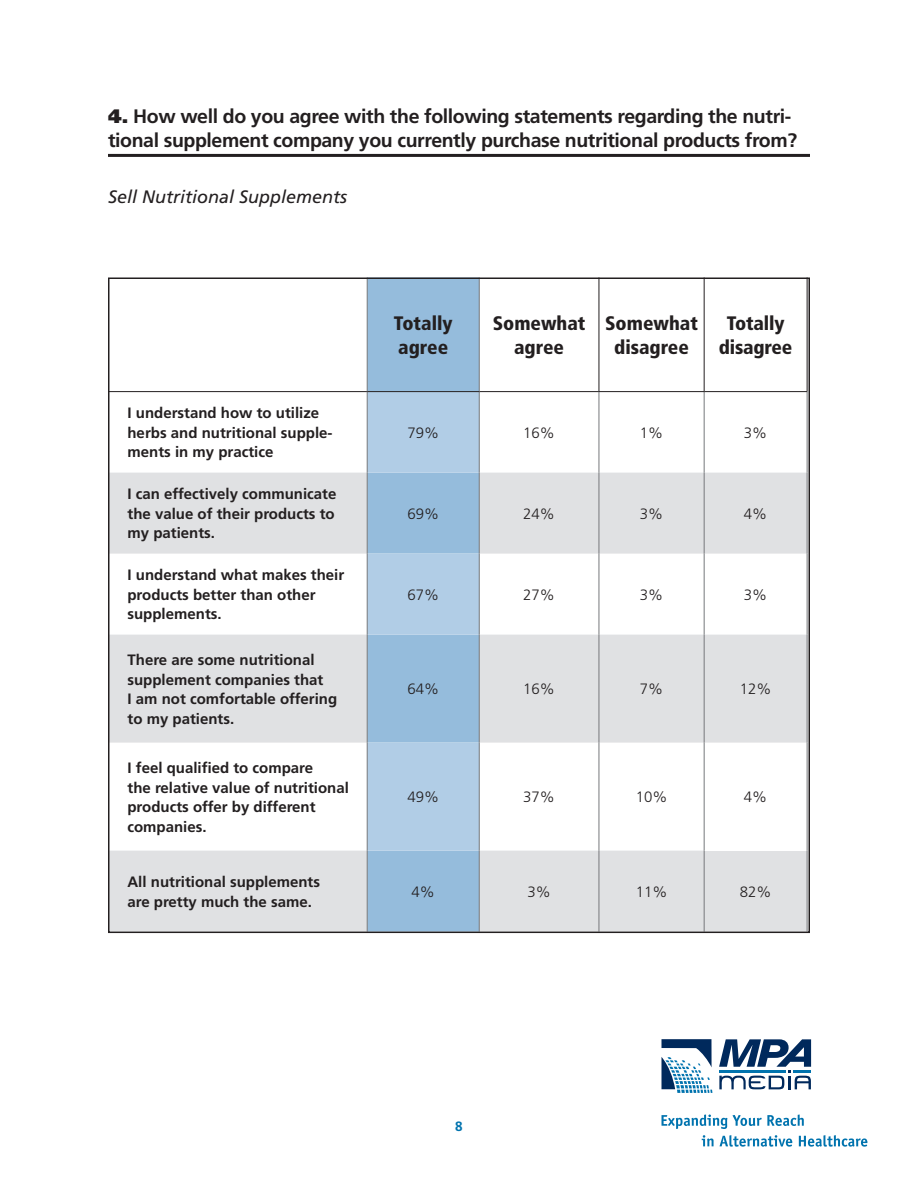
<style>
.page{position:relative;width:918px;height:1188px;background:#fff}
.page>*{position:absolute;margin:0;border:0;box-sizing:border-box;transform-origin:0 0}
.t1{font:700 19.5px/23.4px "Frutiger";letter-spacing:-.02em;color:#231f20}
.t2{font:900 condensed 19.5px/23.4px "Frutiger";color:#231f20;text-align:center}
.t3{font:italic 18px "Frutiger";color:#231f20}
.t4{font:700 15px/19.5px "Frutiger";color:#231f20}
.t5{font:300 15px "Frutiger";color:#231f20}
.t6{font:700 13.5px "Frutiger";color:#0073ae}
.s1{font-weight:900}
</style>
<div class="page">
<svg style="left:719px;top:1039px;width:92px;height:50px"></svg>
<svg style="left:661px;top:1039px;width:51px;height:54px"></svg>
<svg style="left:662px;top:1115px;width:142px;height:14px"></svg>
<svg style="left:702px;top:1135px;width:12px;height:11px"></svg>
<svg style="left:720px;top:1135px;width:72px;height:12px"></svg>
<svg style="left:799px;top:1135px;width:68px;height:12px"></svg>
<hr style="left:108px;top:154px;width:702px;height:3px;background:#231f20">
<div style="left:368px;top:281px;width:111px;height:110px;background:#95bcdc"></div>
<div style="left:368px;top:392px;width:111px;height:81px;background:#b1cde6"></div>
<svg style="left:111px;top:473px;width:696px;height:457px;fill:#e0e1e3"></svg>
<div style="left:704px;top:743px;width:103px;height:108px;background:#fff"></div>
<hr style="left:108px;top:391px;width:259px;height:1px;background:#231f20">
<hr style="left:367px;top:392px;width:1px;height:81px;background:#76787b">
<hr style="left:367px;top:554px;width:1px;height:81px;background:#76787b">
<hr style="left:367px;top:743px;width:1px;height:108px;background:#76787b">
<hr style="left:367px;top:473px;width:1px;height:81px;background:#76787b">
<hr style="left:367px;top:635px;width:1px;height:108px;background:#76787b">
<hr style="left:367px;top:851px;width:1px;height:81px;background:#76787b">
<hr style="left:479px;top:392px;width:1px;height:81px;background:#76787b">
<hr style="left:479px;top:391px;width:120px;height:1px;background:#231f20">
<hr style="left:479px;top:554px;width:1px;height:81px;background:#76787b">
<hr style="left:479px;top:743px;width:1px;height:108px;background:#76787b">
<hr style="left:599px;top:392px;width:1px;height:81px;background:#76787b">
<hr style="left:704px;top:392px;width:1px;height:81px;background:#76787b">
<hr style="left:479px;top:473px;width:1px;height:81px;background:#76787b">
<hr style="left:479px;top:635px;width:1px;height:108px;background:#76787b">
<hr style="left:599px;top:473px;width:1px;height:81px;background:#76787b">
<hr style="left:704px;top:473px;width:1px;height:81px;background:#76787b">
<hr style="left:599px;top:635px;width:1px;height:108px;background:#76787b">
<hr style="left:704px;top:635px;width:1px;height:108px;background:#76787b">
<hr style="left:479px;top:851px;width:1px;height:81px;background:#76787b">
<hr style="left:599px;top:851px;width:1px;height:81px;background:#76787b">
<hr style="left:704px;top:851px;width:1px;height:81px;background:#76787b">
<hr style="left:599px;top:554px;width:1px;height:81px;background:#76787b">
<hr style="left:704px;top:554px;width:1px;height:81px;background:#76787b">
<hr style="left:599px;top:743px;width:1px;height:108px;background:#76787b">
<hr style="left:704px;top:743px;width:1px;height:108px;background:#76787b">
<hr style="left:367px;top:277px;width:1px;height:114px;background:#76787b">
<hr style="left:479px;top:277px;width:1px;height:114px;background:#76787b">
<hr style="left:367px;top:391px;width:112px;height:1px;background:#231f20">
<hr style="left:599px;top:277px;width:1px;height:114px;background:#231f20">
<hr style="left:599px;top:391px;width:105px;height:1px;background:#231f20">
<hr style="left:704px;top:277px;width:1px;height:114px;background:#231f20">
<hr style="left:704px;top:391px;width:103px;height:1px;background:#231f20">
<hr style="left:807px;top:277px;width:1px;height:114px;background:#231f20">
<h1 class="t1" style="left:108px;top:105px;width:691px"><span class="s1">4.</span> How well do you agree with the following statements regarding the nutri&shy;tional supplement company you currently purchase nutritional products from?</h1>
<p class="t3" style="left:108px;top:186px;width:241px">Sell Nutritional Supplements</p>
<p class="t4" style="left:128px;top:403px;width:207px">I understand how to utilize herbs and nutritional supple&shy;ments in my practice</p>
<p class="t4" style="left:128px;top:484px;width:210px;text-align:justify">I can effectively communicate the value of their products to my patients.</p>
<p class="t4" style="left:128px;top:565px;width:218px">I understand what makes their products better than other supplements.</p>
<p class="t4" style="left:128px;top:650px;width:211px">There are some nutritional supplement companies that<br>I am not comfortable offering to my patients.</p>
<p class="t4" style="left:128px;top:758px;width:223px">I feel qualified to compare<br>the relative value of nutritional products offer by different companies.</p>
<h1 class="t2" style="left:394px;top:312px;width:60px;text-align:left">Totally agree</h1>
<h1 class="t2" style="left:493px;top:312px;width:94px">Somewhat agree</h1>
<h1 class="t2" style="left:605px;top:312px;width:94px">Somewhat disagree</h1>
<h1 class="t2" style="left:719px;top:312px;width:75px">Totally disagree</h1>
<p class="t5" style="left:407px;top:424px;width:33px">79%</p>
<p class="t5" style="left:523px;top:424px;width:33px">16%</p>
<p class="t5" style="left:640px;top:424px;width:25px">1%</p>
<p class="t5" style="left:744px;top:424px;width:25px">3%</p>
<p class="t5" style="left:407px;top:505px;width:33px">69%</p>
<p class="t5" style="left:523px;top:505px;width:33px">24%</p>
<p class="t5" style="left:640px;top:505px;width:25px">3%</p>
<p class="t5" style="left:744px;top:505px;width:25px">4%</p>
<p class="t5" style="left:407px;top:586px;width:33px">67%</p>
<p class="t5" style="left:523px;top:586px;width:33px">27%</p>
<p class="t5" style="left:640px;top:586px;width:25px">3%</p>
<p class="t5" style="left:744px;top:586px;width:25px">3%</p>
<p class="t5" style="left:407px;top:681px;width:33px">64%</p>
<p class="t5" style="left:523px;top:681px;width:33px">16%</p>
<p class="t5" style="left:640px;top:681px;width:25px">7%</p>
<p class="t5" style="left:740px;top:681px;width:33px">12%</p>
<p class="t5" style="left:407px;top:789px;width:33px">49%</p>
<p class="t5" style="left:523px;top:789px;width:33px">37%</p>
<p class="t5" style="left:636px;top:789px;width:33px">10%</p>
<p class="t5" style="left:744px;top:789px;width:25px">4%</p>
<p class="t4" style="left:128px;top:872px;width:194px">All nutritional supplements are pretty much the same.</p>
<p class="t5" style="left:412px;top:883px;width:25px">4%</p>
<p class="t5" style="left:527px;top:883px;width:25px">3%</p>
<p class="t5" style="left:636px;top:883px;width:33px">11%</p>
<p class="t5" style="left:740px;top:883px;width:33px">82%</p>
<p class="t6" style="left:455px;top:1118px;width:9px">8</p>
</div>
